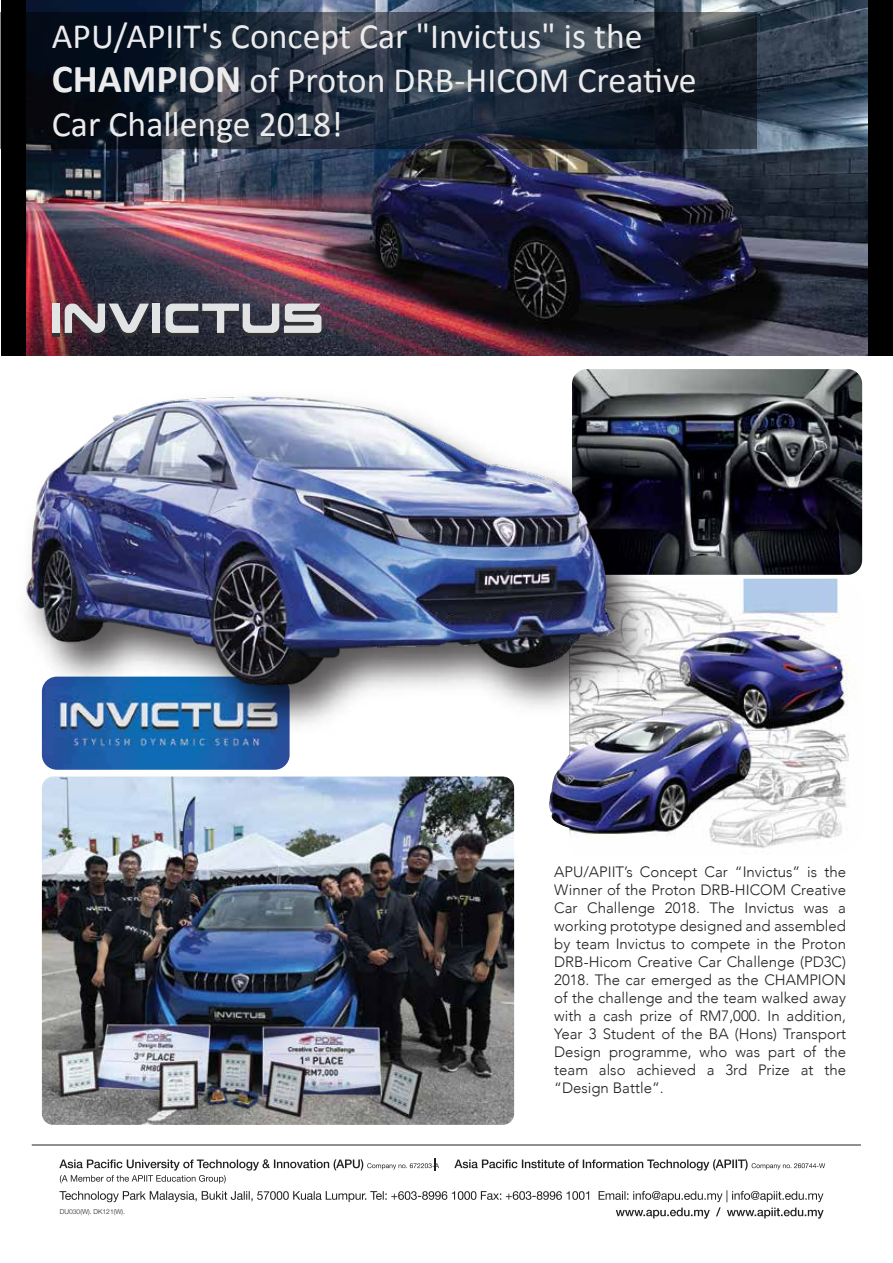
<style>
.page{position:relative;width:893px;height:1263px;background:#fff}
.page>*{position:absolute;margin:0;border:0;box-sizing:border-box;transform-origin:0 0}
.t1{font:35.7px/43.7px "Calibri";color:#ebebec}
.t2{font:300 15px/18px "Avenir";color:#231f20;text-align:justify}
.t3{font:300 6.75px "Helvetica Neue";color:#231f20}
.s1{font-weight:700;font-size:39.75px}
</style>
<div class="page">
<hr style="left:32px;top:1144px;width:829px;height:1px;background:#231f20">
<svg style="left:454px;top:1159px;width:371px;height:11px"></svg>
<svg style="left:59px;top:1190px;width:765px;height:28px"></svg>
<svg style="left:59px;top:1159px;width:380px;height:24px"></svg>
<img style="left:620px;top:369px;width:242px;height:206px">
<img style="left:42px;top:776px;width:472px;height:349px">
<img style="left:42px;top:743px;width:248px;height:27px">
<div style="left:1px;top:0;width:892px;height:356px;background:#000"></div>
<img style="left:26px;top:0;width:842px;height:356px">
<svg style="left:26px;top:12px;width:731px;height:136px;background:#1e2835"></svg>
<img style="left:549px;top:579px;width:308px;height:270px">
<img style="left:41px;top:381px;width:629px;height:362px">
<img style="left:26px;top:300px;width:594px;height:419px">
<h1 class="t1" style="left:52px;top:15px;width:646px">APU/APIIT's Concept Car "Invictus" is the<br><span class="s1">CHAMPION</span> of Proton DRB-HICOM Creative<br>Car Challenge 2018!</h1>
<p class="t3" style="left:60px;top:1206px;width:67px">DU030(W). DK121(W).</p>
<p class="t2" style="left:554px;top:863px;width:293px">APU/APIIT’s Concept Car “Invictus” is the Winner of the Proton DRB-HICOM Creative Car Challenge 2018. The Invictus was a working prototype designed and assembled by team Invictus to compete in the Proton DRB-Hicom Creative Car Challenge (PD3C)<br>2018. The car emerged as the CHAMPION of the challenge and the team walked away with a cash prize of RM7,000. In addition, Year 3 Student of the BA (Hons) Transport Design programme, who was part of the team also achieved a 3rd Prize at the “Design Battle”.</p>
</div>
